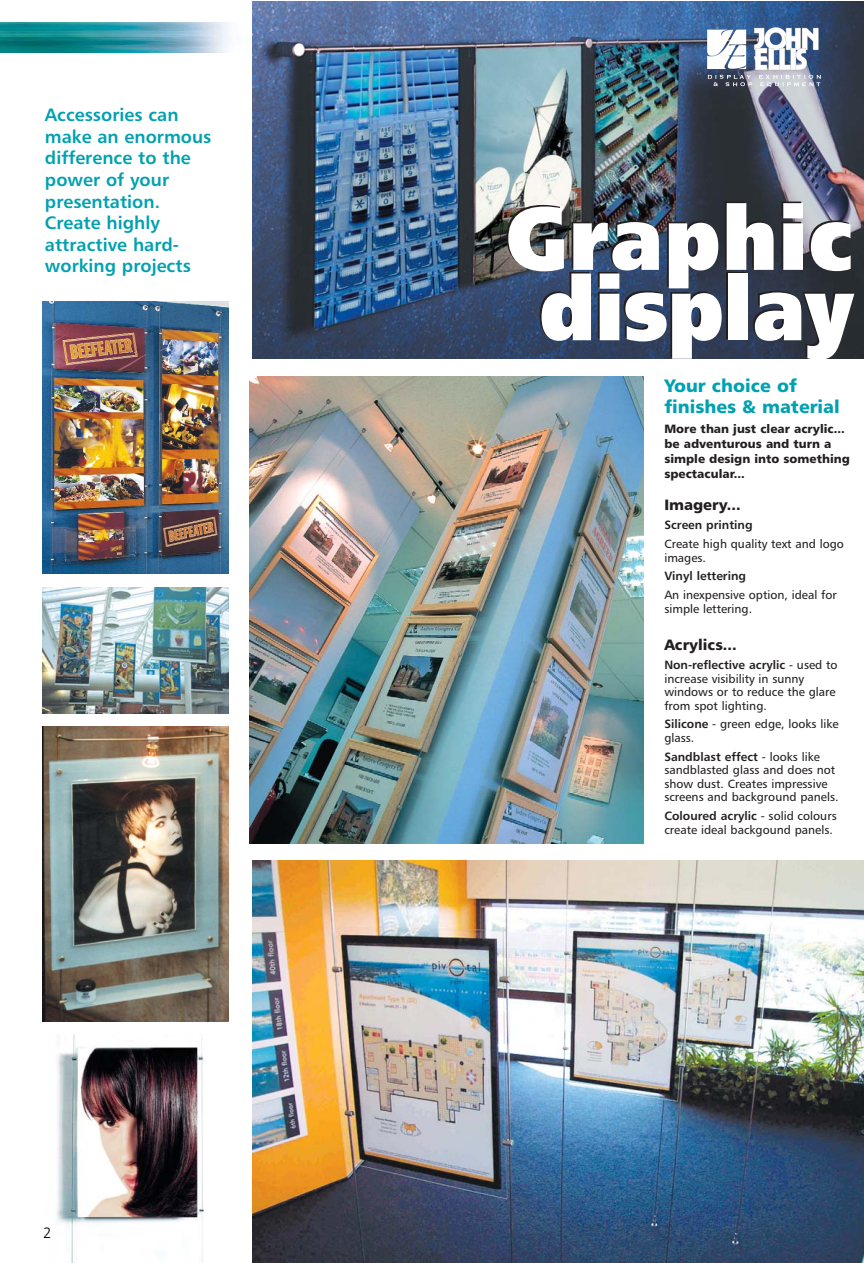
<style>
.page{position:relative;width:864px;height:1263px;background:#fff}
.page>*{position:absolute;margin:0;border:0;box-sizing:border-box;transform-origin:0 0}
.t1{font:88.95px/70.3px "Humanist 777 BT Extra Black B";letter-spacing:.01em;color:#fff;text-align:center;scale:.9 1}
.t2{font:18px/21.6px "Humanist 777 BT Bold B";color:#00a1b0}
.t3{font:18px/21px "Humanist 777 BT Black B";color:#00a1b0}
.t4{font:15px "Humanist 777 BT Black B";color:#231f20}
.t5{font:15px "Humanist 777 BT Light B";color:#000}
.t6{font:12px/13.5px "Humanist 777 BT Roman B";color:#231f20}
.t7{font:12px/15px "Humanist 777 BT Black B";color:#231f20}
.s1{font-family:"Humanist 777 BT Bold B"}
</style>
<div class="page">
<img style="left:57px;top:1035px;width:147px;height:228px">
<img style="left:0;top:23px;width:232px;height:29px">
<img style="left:43px;top:726px;width:186px;height:295px">
<img style="left:252px;top:1px;width:612px;height:357px">
<img style="left:250px;top:376px;width:393px;height:467px">
<img style="left:252px;top:861px;width:612px;height:402px">
<img style="left:43px;top:587px;width:186px;height:126px">
<img style="left:43px;top:301px;width:186px;height:273px">
<img style="left:708px;top:27px;width:113px;height:59px">
<p class="t2" style="left:45px;top:105px;width:168px">Accessories can make an enormous difference to the power of your presentation.<br>Create highly attractive hard&shy;working projects</p>
<p class="t5" style="left:43px;top:1223px;width:10px">2</p>
<p class="t1" style="left:506px;top:207px;width:387px">Graphic display</p>
<p class="t3" style="left:664px;top:376px;width:177px">Your choice of finishes &amp; material</p>
<p class="t7" style="left:664px;top:422px;width:187px">More than just clear acrylic... be adventurous and turn a simple design into something spectacular...</p>
<p class="t4" style="left:664px;top:499px;width:78px">Imagery...</p>
<p class="t6" style="left:664px;top:516px;width:181px;line-height:18.8px"><span class="s1">Screen printing<br></span>Create high quality text and logo</p>
<p class="t6" style="left:664px;top:548px;width:174px;line-height:18.8px">images.<br><span class="s1">Vinyl lettering<br></span>An inexpensive option, ideal for</p>
<p class="t6" style="left:664px;top:602px;width:89px">simple lettering.</p>
<p class="t4" style="left:664px;top:638px;width:74px">Acrylics...</p>
<p class="t6" style="left:664px;top:659px;width:175px"><span class="s1">Non-reflective acrylic</span> - used to increase visibility in sunny windows or to reduce the glare from spot lighting.</p>
<p class="t6" style="left:664px;top:718px;width:176px"><span class="s1">Silicone</span> - green edge, looks like glass.</p>
<p class="t6" style="left:664px;top:750px;width:176px"><span class="s1">Sandblast effect</span> - looks like sandblasted glass and does not show dust. Creates impressive screens and background panels.</p>
<p class="t6" style="left:664px;top:810px;width:174px"><span class="s1">Coloured acrylic</span> - solid colours create ideal backgound panels.</p>
</div>
